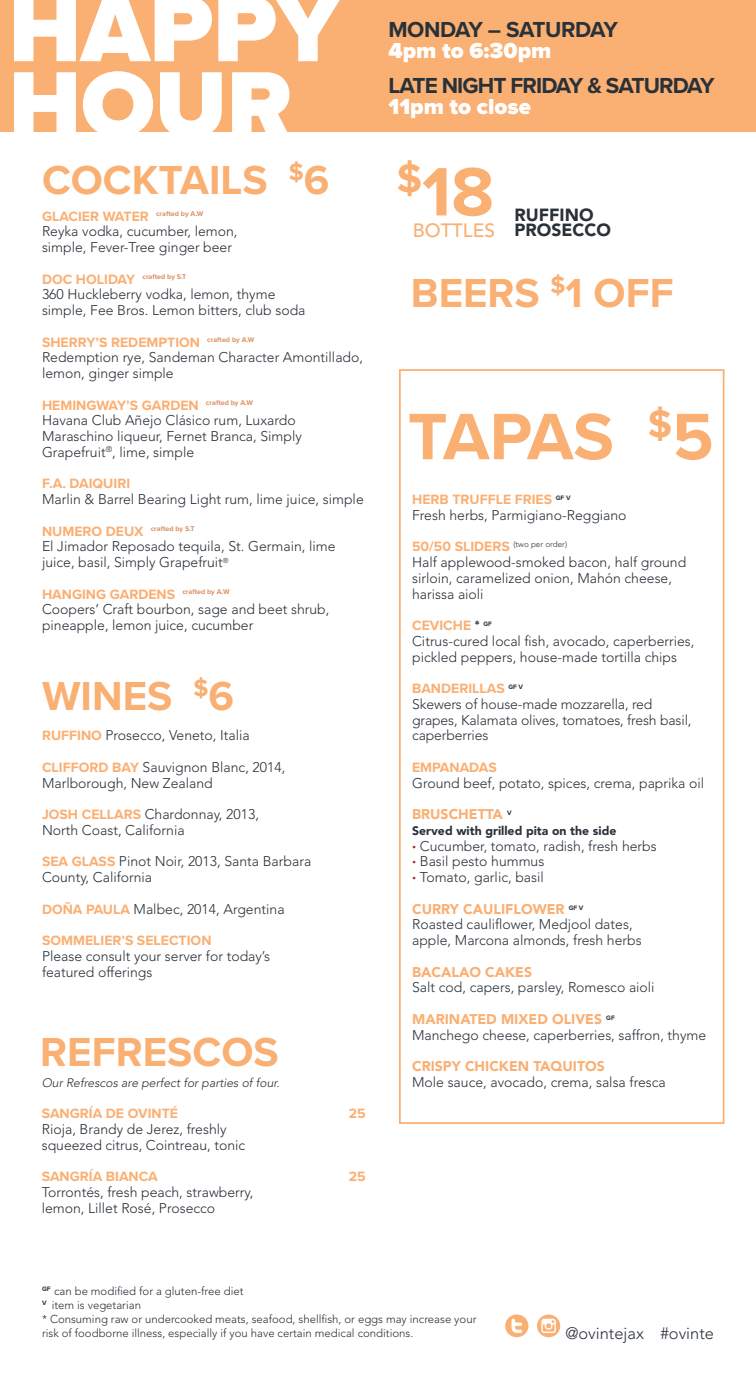
<style>
.page{position:relative;width:756px;height:1386px;background:#fff}
.page>*{position:absolute;margin:0;border:0;box-sizing:border-box;transform-origin:0 0}
.Section{font:900 96.25px/75.2px "Proxima Nova";color:#fff}
.COCKTAILS_ITEM{font:700 70.88px "Proxima Nova";color:#faaf73}
.Section-2{font:700 68.08px "Proxima Nova";letter-spacing:-.035em;color:#faaf73}
.Section-3{font:700 42px "Proxima Nova";color:#faaf73}
.t1{font:700 22.57px/20.8px "Proxima Nova";letter-spacing:-.04em;color:#293139}
.COCKTAILS_ITEM-2{font:500 19.07px "Avenir";color:#faaf73}
.hh_special_desc{font:900 17.5px "Avenir";color:#293139}
.dessert_wine_copy{font:300 16.45px "Avenir";color:#293139}
.dessert_wine_copy-2{font:300 16.45px "Avenir";color:#2a323a}
.COCKTAILS_ITEM-3{font:300 14px/15.8px "Avenir";color:#293139}
.COCKTAILS_ITEM-4{font:300 14px/15.8px "Avenir";color:#2b323a}
.COCKTAILS_ITEM-5{font:700 14px "Proxima Nova";color:#faaf73}
.ITEM_DESC_ALT{font:300 14px/15.8px "Avenir";color:#2b323a}
.COCKTAILS_ITEM-6{font:900 14px "Avenir";color:#faaf73}
.section_caption{font:italic 300 12.25px "Avenir";color:#293139}
.COCKTAILS_ITEM-7{font:900 12.25px "Avenir";color:#2b323a}
.Item_Name{font:300 11.38px/14px "Avenir";color:#2a323a}
.COCKTAILS_ITEM-8{font:300 8.22px "Avenir";color:#293139}
.COCKTAILS_ITEM-9{font:700 7.17px "Proxima Nova";color:#db9064}
.s1{font-size:14px;color:#faaf73}
.s2{font-family:"Proxima Nova";font-weight:700;color:#faaf73}
.s3{font-weight:900;color:#fff}
.s4{font-family:"Proxima Nova";font-weight:700;font-size:14px;color:#faaf73}
.s5{font-family:"Proxima Nova";font-weight:700}
.s6{font-weight:900;color:#973328}
.s7{font-weight:900;color:#faaf73}
</style>
<div class="page">
<div style="left:0;top:0;width:756px;height:131px;background:#faaf73"></div>
<svg style="left:505px;top:1315px;width:23px;height:22px"></svg>
<svg style="left:537px;top:1315px;width:23px;height:22px"></svg>
<div style="left:399px;top:369px;width:325px;height:755px;border:2px solid #faaf73"></div>
<p class="Section" style="left:9px;top:-3px;width:333px">HAPPY<br>HOUR</p>
<p class="Section-3" style="left:42px;top:155px;width:289px">COCKTAILS <sup>$</sup>6</p>
<p class="COCKTAILS_ITEM-5" style="left:42px;top:207px;width:163px">GLACIER WATER <sup>crafted</sup> <sup>by</sup> <sup>A.W</sup></p>
<p class="COCKTAILS_ITEM-3" style="left:42px;top:224px;width:197px">Reyka vodka, cucumber, lemon, simple, Fever-Tree ginger beer</p>
<p class="COCKTAILS_ITEM-9" style="left:42px;top:273px;width:146px"><span class="s1">DOC HOLIDAY</span> crafted by S.T</p>
<p class="COCKTAILS_ITEM-3" style="left:42px;top:287px;width:265px">360 Huckleberry vodka, lemon, thyme simple, Fee Bros. Lemon bitters, club soda</p>
<p class="COCKTAILS_ITEM-5" style="left:42px;top:333px;width:214px">SHERRY’S REDEMPTION <sup>crafted</sup> <sup>by</sup> <sup>A.W</sup></p>
<p class="COCKTAILS_ITEM-3" style="left:42px;top:350px;width:323px">Redemption rye, Sandeman Character Amontillado, lemon, ginger simple</p>
<p class="COCKTAILS_ITEM-5" style="left:42px;top:396px;width:213px">HEMINGWAY’S GARDEN <sup>crafted</sup> <sup>by</sup> <sup>A.W</sup></p>
<p class="COCKTAILS_ITEM-3" style="left:42px;top:413px;width:261px">Havana Club Añejo Clásico rum, Luxardo<br>Maraschino liqueur, Fernet Branca, Simply<br>Grapefruit<sup>®</sup>, lime, simple</p>
<p class="COCKTAILS_ITEM-5" style="left:42px;top:475px;width:90px">F.A. DAIQUIRI</p>
<p class="COCKTAILS_ITEM-3" style="left:42px;top:491px;width:323px">Marlin &amp; Barrel Bearing Light rum, lime juice, simple</p>
<p class="COCKTAILS_ITEM-9" style="left:42px;top:525px;width:154px"><span class="s1">NUMERO DEUX</span> crafted by S.T</p>
<p class="COCKTAILS_ITEM-3" style="left:42px;top:539px;width:295px">El Jimador Reposado tequila, St. Germain, lime juice, basil, Simply Grapefruit<sup>®</sup></p>
<p class="COCKTAILS_ITEM-5" style="left:42px;top:585px;width:189px">HANGING GARDENS <sup>crafted</sup> <sup>by</sup> <sup>A.W</sup></p>
<p class="COCKTAILS_ITEM-3" style="left:42px;top:602px;width:289px">Coopers’ Craft bourbon, sage and beet shrub, pineapple, lemon juice, cucumber</p>
<p class="Section-3" style="left:42px;top:671px;width:193px">WINES <sup>$</sup>6</p>
<p class="COCKTAILS_ITEM-3" style="left:42px;top:728px;width:209px"><span class="s2">RUFFINO</span> Prosecco, Veneto, Italia</p>
<p class="COCKTAILS_ITEM-3" style="left:42px;top:759px;width:245px"><span class="s2">CLIFFORD BAY</span> Sauvignon Blanc, 2014,<br>Marlborough, New Zealand</p>
<p class="COCKTAILS_ITEM-3" style="left:42px;top:806px;width:218px"><span class="s2">JOSH CELLARS</span> Chardonnay, 2013,<br>North Coast, California</p>
<p class="COCKTAILS_ITEM-3" style="left:42px;top:854px;width:271px"><span class="s2">SEA GLASS</span> Pinot Noir, 2013, Santa Barbara<br>County, California</p>
<p class="COCKTAILS_ITEM-3" style="left:42px;top:901px;width:244px"><span class="s2">DOÑA PAULA</span> Malbec, 2014, Argentina</p>
<p class="COCKTAILS_ITEM-3" style="left:42px;top:932px;width:230px"><span class="s2">SOMMELIER’S SELECTION<br></span>Please consult your server for today’s featured offerings</p>
<p class="Section-3" style="left:40px;top:1027px;width:240px">REFRESCOS</p>
<p class="section_caption" style="left:42px;top:1075px;width:239px">Our Refrescos are perfect for parties of four.</p>
<p class="COCKTAILS_ITEM-5" style="left:42px;top:1105px;width:138px">SANGRÍA DE OVINTÉ</p>
<p class="COCKTAILS_ITEM-5" style="left:349px;top:1105px;width:18px">25</p>
<p class="COCKTAILS_ITEM-3" style="left:42px;top:1121px;width:205px">Rioja, Brandy de Jerez, freshly squeezed citrus, Cointreau, tonic</p>
<p class="COCKTAILS_ITEM-5" style="left:42px;top:1168px;width:118px">SANGRÍA BIANCA</p>
<p class="COCKTAILS_ITEM-5" style="left:349px;top:1168px;width:18px">25</p>
<p class="COCKTAILS_ITEM-3" style="left:42px;top:1184px;width:213px">Torrontés, fresh peach, strawberry, lemon, Lillet Rosé, Prosecco</p>
<p class="t1" style="left:388px;top:20px;width:231px">MONDAY – SATURDAY<br><span class="s3">4pm to 6:30pm</span></p>
<p class="t1" style="left:388px;top:76px;width:328px">LATE NIGHT FRIDAY &amp; SATURDAY<br><span class="s3">11pm to close</span></p>
<p class="COCKTAILS_ITEM" style="left:397px;top:150px;width:99px"><sup>$</sup>18</p>
<p class="COCKTAILS_ITEM-2" style="left:413px;top:220px;width:84px">BOTTLES</p>
<p class="hh_special_desc" style="left:515px;top:204px;width:81px">RUFFINO</p>
<p class="hh_special_desc" style="left:515px;top:220px;width:98px">PROSECCO</p>
<p class="Section-3" style="left:411px;top:268px;width:264px">BEERS <sup>$</sup>1 OFF</p>
<p class="Section-2" style="left:408px;top:396px;width:307px">TAPAS <sup>$</sup>5</p>
<p class="COCKTAILS_ITEM-3" style="left:412px;top:491px;width:216px"><span class="s2">HERB TRUFFLE FRIES</span> <sup>GF</sup> <sup>V<br></sup>Fresh herbs, Parmigiano-Reggiano</p>
<p class="COCKTAILS_ITEM-8" style="left:412px;top:539px;width:157px"><span class="s4">50/50 SLIDERS</span> (two per order)</p>
<p class="COCKTAILS_ITEM-3" style="left:412px;top:554px;width:276px">Half applewood-smoked bacon, half ground sirloin, caramelized onion, Mahón cheese, harissa aioli</p>
<p class="COCKTAILS_ITEM-3" style="left:412px;top:617px;width:284px"><span class="s2">CEVICHE</span> <span class="s5">*</span> <sup>GF<br></sup>Citrus-cured local fish, avocado, caperberries, pickled peppers, house-made tortilla chips</p>
<p class="COCKTAILS_ITEM-4" style="left:412px;top:680px;width:281px"><span class="s2">BANDERILLAS</span> <sup>GF</sup> <sup>V<br></sup>Skewers of house-made mozzarella, red grapes, Kalamata olives, tomatoes, fresh basil, caperberries</p>
<p class="COCKTAILS_ITEM-3" style="left:412px;top:759px;width:294px"><span class="s2">EMPANADAS<br></span>Ground beef, potato, spices, crema, paprika oil</p>
<p class="COCKTAILS_ITEM-6" style="left:412px;top:806px;width:101px">BRUSCHETTA <sup>V</sup></p>
<p class="COCKTAILS_ITEM-7" style="left:412px;top:823px;width:206px">Served with grilled pita on the side</p>
<p class="COCKTAILS_ITEM-4" style="left:412px;top:838px;width:246px"><span class="s6">·</span> Cucumber, tomato, radish, fresh herbs <span class="s6">·</span> Basil pesto hummus</p>
<p class="ITEM_DESC_ALT" style="left:412px;top:869px;width:133px"><span class="s6">·</span> Tomato, garlic, basil</p>
<p class="ITEM_DESC_ALT" style="left:412px;top:901px;width:231px"><span class="s7">CURRY CAULIFLOWER</span> <sup>GF</sup> <sup>V<br></sup>Roasted cauliflower, Medjool dates, apple, Marcona almonds, fresh herbs</p>
<p class="COCKTAILS_ITEM-4" style="left:412px;top:964px;width:244px"><span class="s7">BACALAO CAKES<br></span>Salt cod, capers, parsley, Romesco aioli</p>
<p class="COCKTAILS_ITEM-4" style="left:412px;top:1011px;width:296px"><span class="s7">MARINATED MIXED OLIVES</span> <sup>GF<br></sup>Manchego cheese, caperberries, saffron, thyme</p>
<p class="COCKTAILS_ITEM-4" style="left:412px;top:1058px;width:255px"><span class="s7">CRISPY CHICKEN TAQUITOS<br></span>Mole sauce, avocado, crema, salsa fresca</p>
<p class="Item_Name" style="left:42px;top:1284px;width:203px"><sup>GF</sup> can be modified for a gluten-free diet<br><sup>V</sup> item is vegetarian</p>
<p class="Item_Name" style="left:42px;top:1312px;width:436px">* Consuming raw or undercooked meats, seafood, shellfish, or eggs may increase your risk of foodborne illness, especially if you have certain medical conditions.</p>
<p class="dessert_wine_copy" style="left:565px;top:1323px;width:80px">@ovintejax</p>
<p class="dessert_wine_copy-2" style="left:660px;top:1323px;width:55px">#ovinte</p>
</div>
